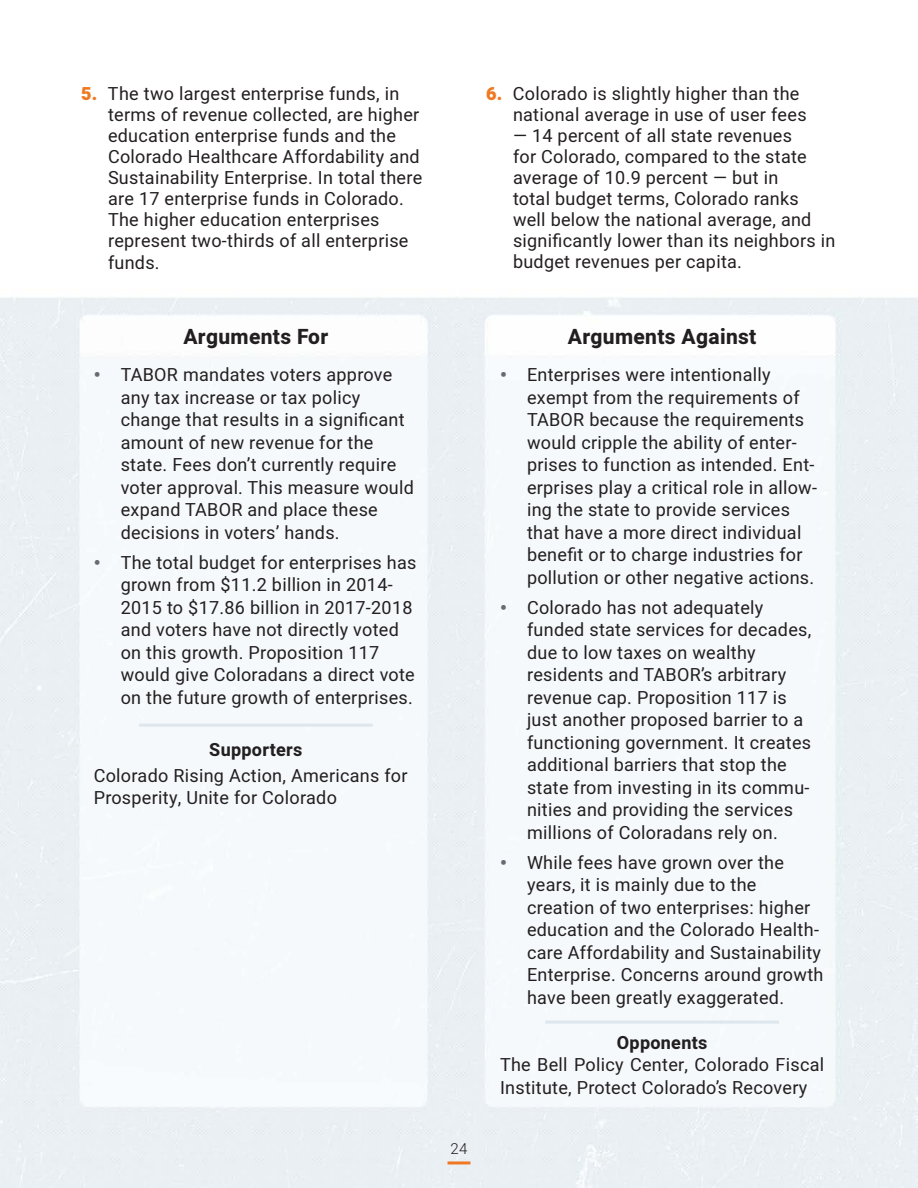
<style>
.page{position:relative;width:918px;height:1188px;background:#fff}
.page>*{position:absolute;margin:0;border:0;box-sizing:border-box;transform-origin:0 0}
.t1{font:800 21px "Heebo";letter-spacing:.015em;color:#231f20}
.t2{font:18px/22.5px "Heebo";letter-spacing:.015em;color:#231f20}
.t3{font:700 18px "Heebo";letter-spacing:.015em;color:#231f20}
.t4{font:300 15px "Heebo";color:#231f20}
.s1{font-weight:900;color:#ef7923}
.s2{font-weight:900;color:#666b71}
</style>
<div class="page">
<img style="left:0;top:297px;width:918px;height:891px">
<hr style="left:448px;top:1161px;width:22px;height:3px;background:#ef7923">
<hr style="left:545px;top:1021px;width:234px;height:3px;background:#c5d6df">
<hr style="left:139px;top:724px;width:234px;height:3px;background:#c5d6df">
<p class="t2" style="left:108px;top:83px;width:316px;line-height:21.1px;text-indent:-27px"><span class="s1">5.</span> The two largest enterprise funds, in terms of revenue collected, are higher education enterprise funds and the Colorado Healthcare Affordability and Sustainability Enterprise. In total there are 17 enterprise funds in Colorado.<br>The higher education enterprises represent two-thirds of all enterprise funds.</p>
<p class="t2" style="left:513px;top:83px;width:295px;line-height:21px;text-indent:-27px"><span class="s1">6.</span> Colorado is slightly higher than the national average in use of user fees</p>
<p class="t2" style="left:513px;top:125px;width:324px;line-height:21px">— 14 percent of all state revenues<br>for Colorado, compared to the state average of 10.9 percent — but in<br>total budget terms, Colorado ranks well below the national average, and significantly lower than its neighbors in budget revenues per capita.</p>
<p class="t1" style="left:183px;top:322px;width:146px">Arguments For</p>
<p class="t2" style="left:121px;top:363px;width:295px;text-indent:-27px"><span class="s2">•</span> TABOR mandates voters approve any tax increase or tax policy change that results in a significant amount of new revenue for the state. Fees don’t currently require voter approval. This measure would expand TABOR and place these decisions in voters’ hands.</p>
<p class="t2" style="left:121px;top:551px;width:297px;text-indent:-27px"><span class="s2">•</span> The total budget for enterprises has grown from $11.2 billion in 2014- 2015 to $17.86 billion in 2017-2018 and voters have not directly voted on this growth. Proposition 117 would give Coloradans a direct vote on the future growth of enterprises.</p>
<p class="t3" style="left:209px;top:737px;width:95px">Supporters</p>
<p class="t2" style="left:94px;top:764px;width:315px">Colorado Rising Action, Americans for<br>Prosperity, Unite for Colorado</p>
<p class="t4" style="left:451px;top:1139px;width:18px">24</p>
<p class="t1" style="left:568px;top:322px;width:190px">Arguments Against</p>
<p class="t2" style="left:527px;top:363px;width:292px;text-indent:-27px"><span class="s2">•</span> Enterprises were intentionally exempt from the requirements of TABOR because the requirements would cripple the ability of enter&shy;prises to function as intended. Ent&shy;erprises play a critical role in allow&shy;ing the state to provide services that have a more direct individual benefit or to charge industries for pollution or other negative actions.</p>
<p class="t2" style="left:527px;top:596px;width:286px;text-indent:-27px"><span class="s2">•</span> Colorado has not adequately funded state services for decades, due to low taxes on wealthy residents and TABOR’s arbitrary revenue cap. Proposition 117 is just another proposed barrier to a functioning government. It creates additional barriers that stop the state from investing in its commu&shy;nities and providing the services millions of Coloradans rely on.</p>
<p class="t2" style="left:527px;top:851px;width:298px;text-indent:-27px"><span class="s2">•</span> While fees have grown over the years, it is mainly due to the creation of two enterprises: higher education and the Colorado Health&shy;care Affordability and Sustainability Enterprise. Concerns around growth have been greatly exaggerated.</p>
<p class="t3" style="left:617px;top:1030px;width:92px">Opponents</p>
<p class="t2" style="left:500px;top:1053px;width:326px">The Bell Policy Center, Colorado Fiscal<br>Institute, Protect Colorado’s Recovery</p>
</div>
